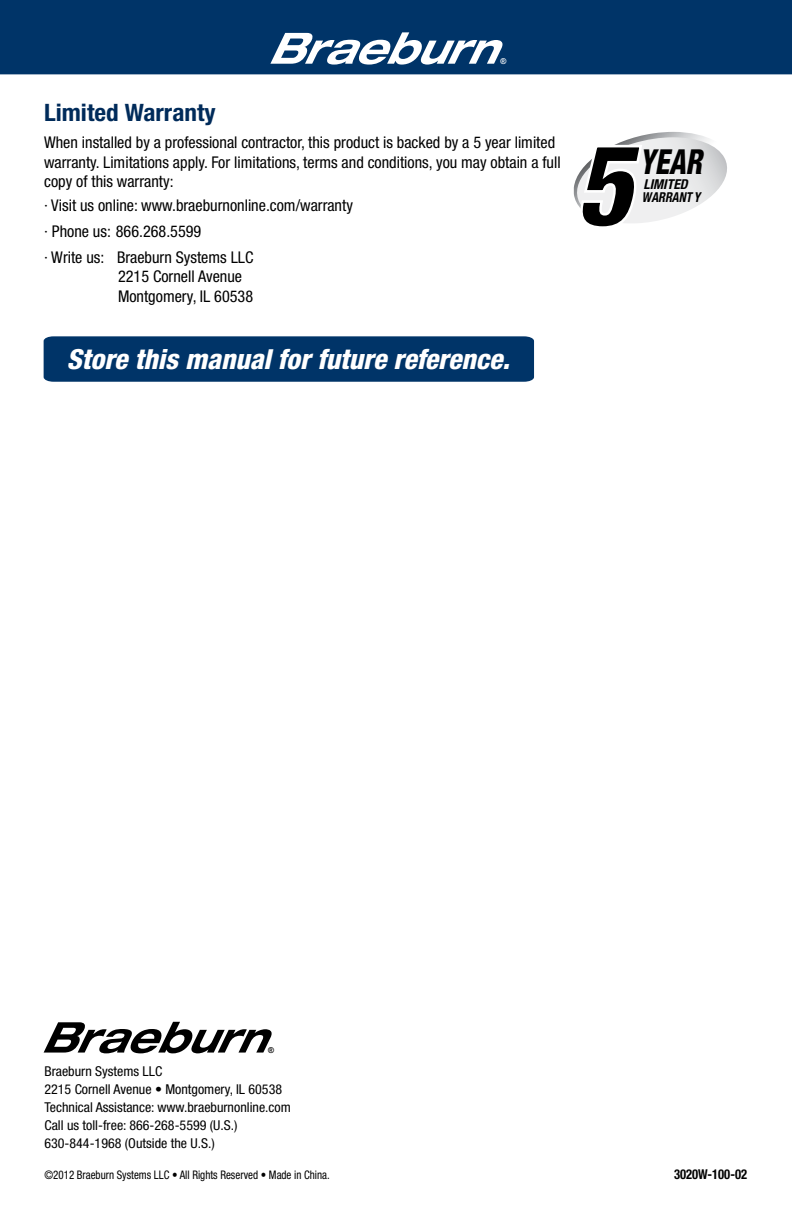
<style>
.page{position:relative;width:792px;height:1224px;background:#fff}
.page>*{position:absolute;margin:0;border:0;box-sizing:border-box;transform-origin:0 0}
.t1{font:italic 900 condensed 115px "Helvetica Neue LT Std";color:#000;scale:.94 1}
.t2{font:italic 800 condensed 34.6px "Helvetica Neue LT Std";color:#000;scale:.83 1}
.t3{font:italic 800 condensed 27.6px "Helvetica Neue LT Std";color:#fff}
.t4{font:700 condensed 24px "Helvetica Neue LT Std";color:#002b5a;scale:1.05 1}
.t5{font:condensed 16.2px/19.4px "Helvetica Neue LT Std";color:#000}
.t6{font:condensed 13.6px/18px "Helvetica Neue LT Std";color:#000}
.t7{font:700 condensed 13.6px "Helvetica Neue LT Std";color:#000;scale:.93 1}
.t8{font:italic 700 condensed 13.6px "Helvetica Neue LT Std";color:#000;scale:.9 1}
.t9{font:italic 700 condensed 13.6px "Helvetica Neue LT Std";color:#000}
.t10{font:condensed 11.8px "Helvetica Neue LT Std";color:#000;scale:.93 1}
.t11{font:700 8px "Arial";color:#fff}
.t12{font:700 8px "Arial";color:#000}
</style>
<div class="page">
<div style="left:0;top:0;width:792px;height:74px;background:#003468"></div>
<svg style="left:270px;top:32px;width:235px;height:33px"></svg>
<div style="left:43px;top:336px;width:492px;height:46px;background:#003468"></div>
<svg style="left:573px;top:132px;width:154px;height:91px"></svg>
<svg style="left:44px;top:1022px;width:228px;height:31px"></svg>
<p class="t11" style="left:500px;top:56px;width:7px">®</p>
<h3 class="t4" style="left:44px;top:98px;width:165px">Limited Warranty</h3>
<p class="t5" style="left:44px;top:133px;width:518px">When installed by a professional contractor, this product is backed by a 5 year limited warranty. Limitations apply. For limitations, terms and conditions, you may obtain a full copy of this warranty:</p>
<p class="t5" style="left:44px;top:192px;width:310px;line-height:26px">· Visit us online: www.braeburnonline.com/warranty · Phone us: 866.268.5599<br>· Write us: Braeburn Systems LLC</p>
<p class="t5" style="left:118px;top:267px;width:137px">2215 Cornell Avenue<br>Montgomery, IL 60538</p>
<h3 class="t3" style="left:67px;top:342px;width:444px">Store this manual for future reference.</h3>
<h1 class="t1" style="left:576px;top:114px;width:61px">5</h1>
<h2 class="t2" style="left:639px;top:140px;width:77px">YEAR</h2>
<p class="t9" style="left:643px;top:176px;width:46px">LIMITED</p>
<p class="t8" style="left:642px;top:189px;width:66px">WARRANT Y</p>
<p class="t12" style="left:268px;top:1045px;width:7px">®</p>
<p class="t6" style="left:44px;top:1062px;width:248px">Braeburn Systems LLC<br>2215 Cornell Avenue • Montgomery, IL 60538<br>Technical Assistance: www.braeburnonline.com Call us toll-free: 866-268-5599 (U.S.)<br>630-844-1968 (Outside the U.S.)</p>
<p class="t10" style="left:44px;top:1168px;width:308px">©2012 Braeburn Systems LLC • All Rights Reserved • Made in China.</p>
<p class="t7" style="left:674px;top:1166px;width:80px">3020W-100-02</p>
</div>
